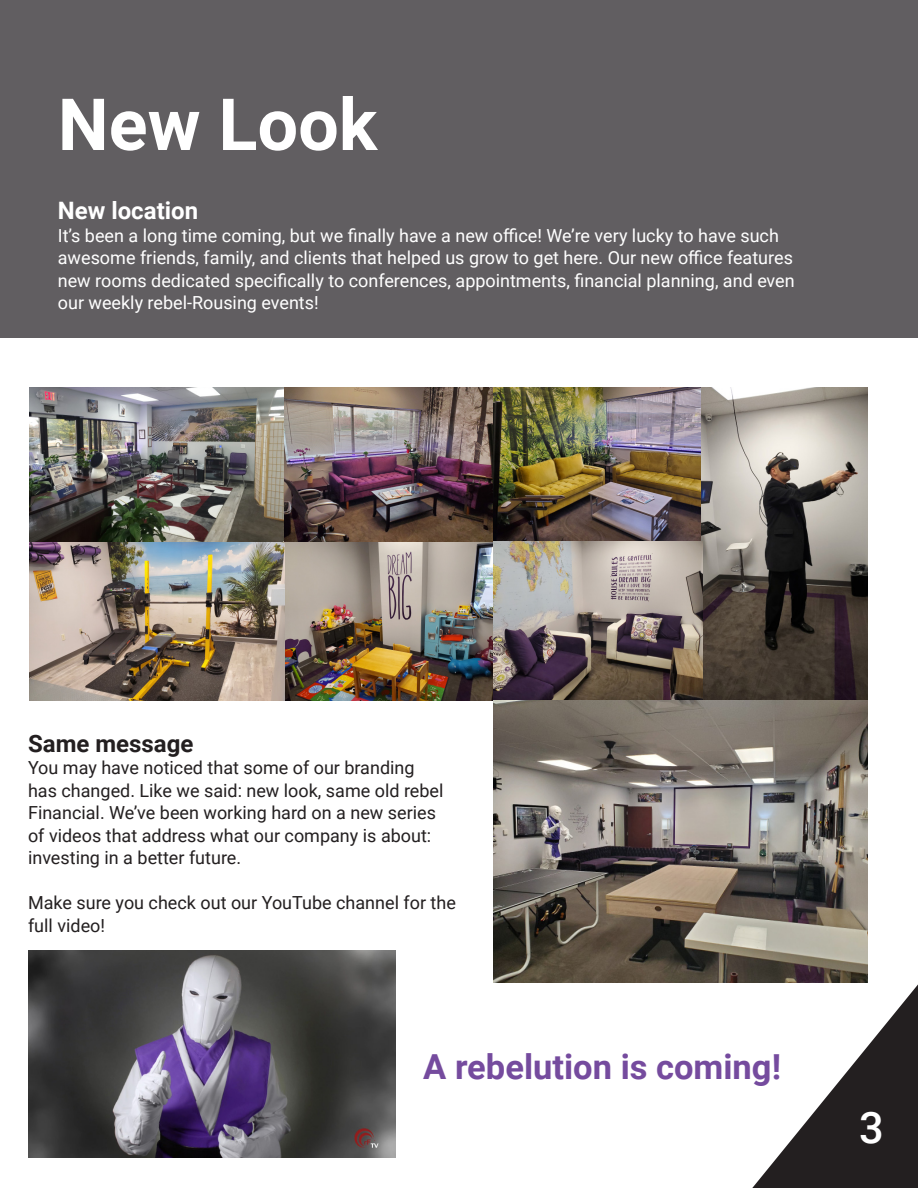
<style>
.page{position:relative;width:918px;height:1188px;background:#fff}
.page>*{position:absolute;margin:0;border:0;box-sizing:border-box;transform-origin:0 0}
.listing{font:700 72px "Roboto";color:#fff}
.listing-2{font:500 43.5px "Roboto";color:#fff}
.listing-3{font:700 34.5px "Roboto";color:#754b9e}
.listing-4{font:700 24px "Roboto";color:#fff}
.listing-5{font:700 24px "Roboto";color:#231f20}
.listing-6{font:18px/22.5px "Roboto";color:#fff}
.listing-7{font:18px/22.5px "Roboto";color:#231f20}
</style>
<div class="page">
<svg style="left:752px;top:984px;width:166px;height:204px"></svg>
<div style="left:0;top:0;width:918px;height:338px;background:#615e61"></div>
<img style="left:28px;top:951px;width:367px;height:206px">
<img style="left:30px;top:387px;width:671px;height:154px">
<img style="left:30px;top:541px;width:671px;height:160px">
<img style="left:701px;top:387px;width:166px;height:313px">
<img style="left:493px;top:700px;width:374px;height:282px">
<p class="listing" style="left:58px;top:74px;width:321px">New Look</p>
<p class="listing-4" style="left:58px;top:194px;width:142px">New location</p>
<p class="listing-6" style="left:58px;top:223px;width:738px">It’s been a long time coming, but we finally have a new office! We’re very lucky to have such awesome friends, family, and clients that helped us grow to get here. Our new office features new rooms dedicated specifically to conferences, appointments, financial planning, and even our weekly rebel-Rousing events!</p>
<p class="listing-5" style="left:28px;top:726px;width:167px">Same message</p>
<p class="listing-7" style="left:28px;top:756px;width:417px">You may have noticed that some of our branding has changed. Like we said: new look, same old rebel Financial. We’ve been working hard on a new series of videos that address what our company is about: investing in a better future.</p>
<p class="listing-7" style="left:28px;top:891px;width:429px">Make sure you check out our YouTube channel for the full video!</p>
<p class="listing-3" style="left:423px;top:1042px;width:359px">A rebelution is coming!</p>
<p class="listing-2" style="left:859px;top:1097px;width:26px">3</p>
</div>
